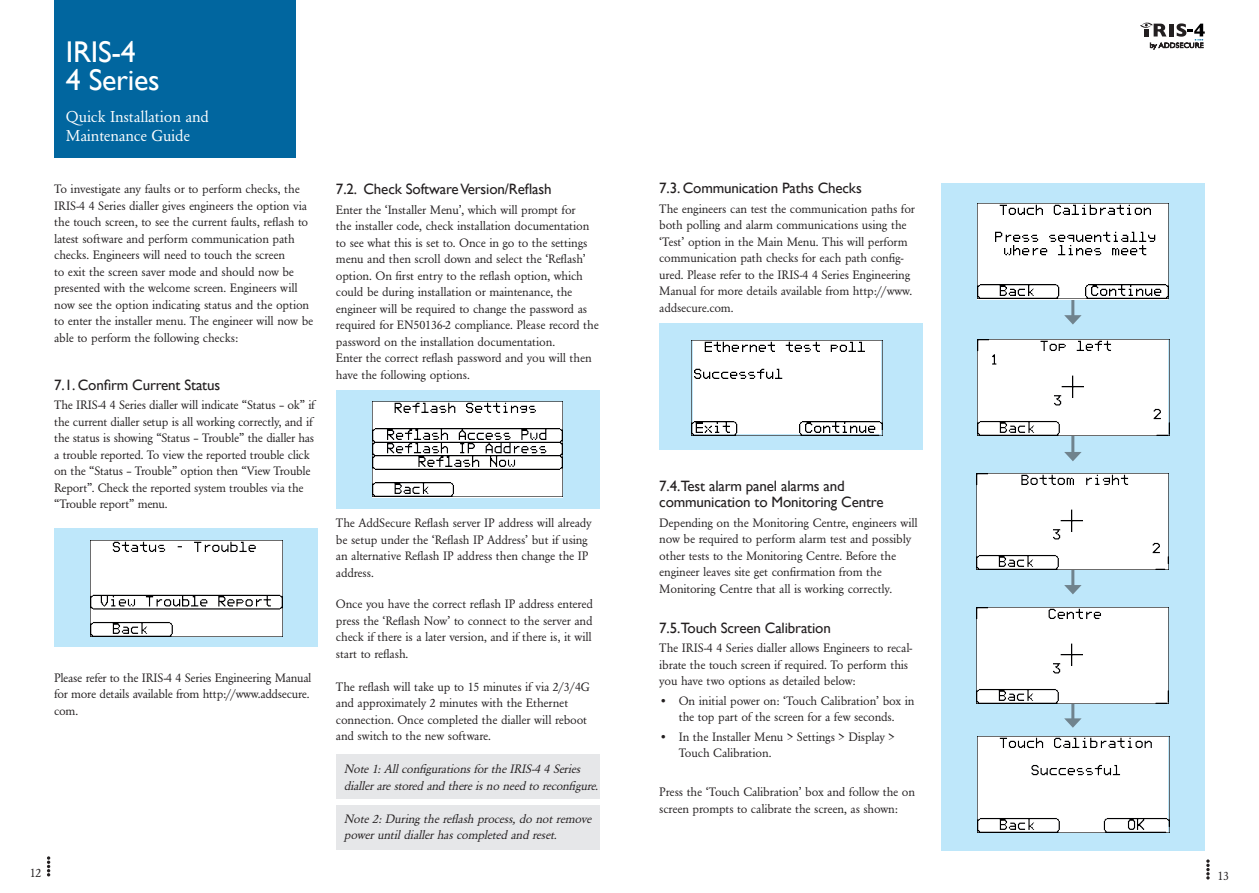
<style>
.page{position:relative;width:1259px;height:893px;background:#fff}
.page>*{position:absolute;margin:0;border:0;box-sizing:border-box;transform-origin:0 0}
.t1{font:30px/28.5px "Gill Sans";letter-spacing:-.01em;color:#fff}
.t2{font:16.5px/19.5px "Garamond URW";letter-spacing:-.01em;color:#fff}
.t3{font:15px/16px "Gill Sans";letter-spacing:-.01em;color:#231f20}
.t4{font:12.75px/16.5px "Garamond URW";letter-spacing:-.01em;color:#231f20}
.t5{font:italic 12.75px/16.5px "Garamond URW";letter-spacing:-.015em;color:#231f20}
</style>
<div class="page">
<div style="left:54px;top:0;width:242px;height:157px;background:#01669f"></div>
<svg style="left:1206px;top:859px;width:3px;height:20px"></svg>
<svg style="left:47px;top:856px;width:3px;height:20px"></svg>
<svg style="left:1140px;top:23px;width:64px;height:26px"></svg>
<div style="left:336px;top:390px;width:264px;height:118px;background:#bee7fa"></div>
<div style="left:54px;top:528px;width:264px;height:118px;background:#bee7fa"></div>
<div style="left:941px;top:183px;width:263px;height:667px;background:#bee7fa"></div>
<hr style="left:1071px;top:299px;width:3px;height:19px;background:#231f20">
<svg style="left:1064px;top:315px;width:17px;height:10px"></svg>
<hr style="left:1071px;top:436px;width:3px;height:19px;background:#231f20">
<svg style="left:1064px;top:452px;width:17px;height:9px"></svg>
<hr style="left:1071px;top:569px;width:3px;height:19px;background:#231f20">
<svg style="left:1064px;top:585px;width:17px;height:9px"></svg>
<hr style="left:1071px;top:702px;width:3px;height:19px;background:#231f20">
<svg style="left:1064px;top:718px;width:17px;height:10px"></svg>
<div style="left:336px;top:754px;width:264px;height:45px;background:#e6e7e9"></div>
<div style="left:336px;top:805px;width:264px;height:44px;background:#e6e7e9"></div>
<img style="left:372px;top:401px;width:191px;height:96px">
<img style="left:977px;top:203px;width:191px;height:95px">
<img style="left:977px;top:339px;width:192px;height:96px">
<img style="left:976px;top:474px;width:192px;height:96px">
<img style="left:976px;top:607px;width:192px;height:96px">
<img style="left:977px;top:736px;width:192px;height:96px">
<img style="left:90px;top:540px;width:192px;height:96px">
<div style="left:659px;top:323px;width:263px;height:126px;background:#bee7fa"></div>
<img style="left:692px;top:340px;width:190px;height:95px">
<h1 class="t1" style="left:66px;top:38px;width:95px">IRIS-4<br>4 Series</h1>
<p class="t2" style="left:66px;top:106px;width:144px">Quick Installation and<br>Maintenance Guide</p>
<p class="t4" style="left:54px;top:181px;width:260px">To investigate any faults or to perform checks, the IRIS-4 4 Series dialler gives engineers the option via the touch screen, to see the current faults, reflash to latest software and perform communication path checks. Engineers will need to touch the screen<br>to exit the screen saver mode and should now be presented with the welcome screen. Engineers will now see the option indicating status and the option to enter the installer menu. The engineer will now be able to perform the following checks:</p>
<p class="t3" style="left:54px;top:377px;width:168px">7.1. Confirm Current Status</p>
<p class="t4" style="left:54px;top:397px;width:262px">The IRIS-4 4 Series dialler will indicate “Status – ok” if the current dialler setup is all working correctly, and if the status is showing “Status – Trouble” the dialler has a trouble reported. To view the reported trouble click on the “Status – Trouble” option then “View Trouble Report”. Check the reported system troubles via the “Trouble report” menu.</p>
<p class="t4" style="left:54px;top:669px;width:259px">Please refer to the IRIS-4 4 Series Engineering Manual for more details available from http://www.addsecure. com.</p>
<p class="t4" style="left:30px;top:864px;width:13px">12</p>
<p class="t3" style="left:336px;top:181px;width:217px">7.2. Check Software Version/Reflash</p>
<p class="t4" style="left:336px;top:201px;width:264px">Enter the ‘Installer Menu’, which will prompt for<br>the installer code, check installation documentation to see what this is set to. Once in go to the settings menu and then scroll down and select the ‘Reflash’ option. On first entry to the reflash option, which could be during installation or maintenance, the engineer will be required to change the password as required for EN50136-2 compliance. Please record the password on the installation documentation.<br>Enter the correct reflash password and you will then have the following options.</p>
<p class="t4" style="left:336px;top:515px;width:257px">The AddSecure Reflash server IP address will already be setup under the ‘Reflash IP Address’ but if using an alternative Reflash IP address then change the IP address.</p>
<p class="t4" style="left:336px;top:596px;width:258px;text-align:justify">Once you have the correct reflash IP address entered press the ‘Reflash Now’ to connect to the server and check if there is a later version, and if there is, it will start to reflash.</p>
<p class="t4" style="left:336px;top:678px;width:255px">The reflash will take up to 15 minutes if via 2/3/4G and approximately 2 minutes with the Ethernet connection. Once completed the dialler will reboot and switch to the new software.</p>
<p class="t5" style="left:345px;top:761px;width:256px">Note 1: All configurations for the IRIS-4 4 Series dialler are stored and there is no need to reconfigure.</p>
<p class="t5" style="left:345px;top:810px;width:249px">Note 2: During the reflash process, do not remove power until dialler has completed and reset.</p>
<p class="t3" style="left:659px;top:180px;width:204px">7.3. Communication Paths Checks</p>
<p class="t4" style="left:659px;top:200px;width:257px">The engineers can test the communication paths for both polling and alarm communications using the ‘Test’ option in the Main Menu. This will perform communication path checks for each path config&shy;ured. Please refer to the IRIS-4 4 Series Engineering Manual for more details available from http://www. addsecure.com.</p>
<p class="t3" style="left:659px;top:478px;width:226px">7.4.Test alarm panel alarms and communication to Monitoring Centre</p>
<p class="t4" style="left:659px;top:514px;width:260px">Depending on the Monitoring Centre, engineers will now be required to perform alarm test and possibly other tests to the Monitoring Centre. Before the engineer leaves site get confirmation from the Monitoring Centre that all is working correctly.</p>
<p class="t3" style="left:659px;top:620px;width:173px">7.5.Touch Screen Calibration</p>
<p class="t4" style="left:659px;top:640px;width:254px">The IRIS-4 4 Series dialler allows Engineers to recal&shy;ibrate the touch screen if required. To perform this you have two options as detailed below:</p>
<p class="t4" style="left:659px;top:692px;width:257px;text-align:center">• On initial power on: ‘Touch Calibration’ box in the top part of the screen for a few seconds.</p>
<p class="t4" style="left:679px;top:728px;width:218px;text-indent:-19px">• In the Installer Menu &gt; Settings &gt; Display &gt;<br>Touch Calibration.</p>
<p class="t4" style="left:659px;top:784px;width:257px">Press the ‘Touch Calibration’ box and follow the on screen prompts to calibrate the screen, as shown:</p>
<p class="t4" style="left:1217px;top:867px;width:13px">13</p>
</div>
